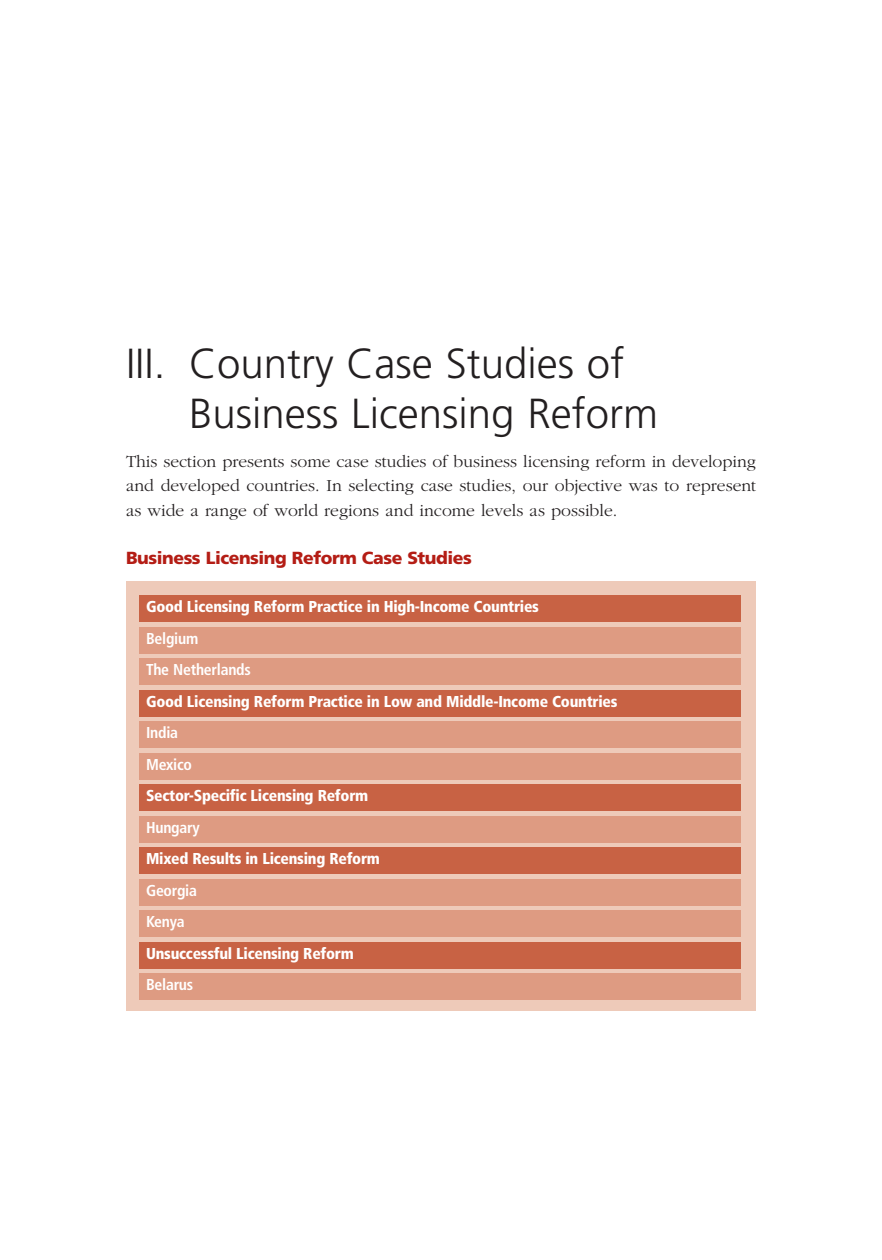
<style>
.page{position:relative;width:882px;height:1260px;background:#fff}
.page>*{position:absolute;margin:0;border:0;box-sizing:border-box;transform-origin:0 0}
.t1{font:300 42px/50.4px "Frutiger";color:#231f20}
.t2{font:300 17.5px/24.5px "Garamond";color:#231f20;text-align:justify}
.t3{font:900 17.5px "Frutiger";letter-spacing:-.025em;color:#b41d15}
.t4{font:900 condensed 15.75px "Frutiger";letter-spacing:-.015em;color:#fff}
.t5{font:700 condensed 15.75px/31.5px "Frutiger";letter-spacing:-.015em;color:#fff}
</style>
<div class="page">
<div style="left:126px;top:582px;width:630px;height:429px;background:#eecab9"></div>
<div style="left:140px;top:595px;width:601px;height:27px;background:#c86244"></div>
<div style="left:140px;top:627px;width:601px;height:26px;background:#de9b82"></div>
<div style="left:140px;top:658px;width:601px;height:27px;background:#de9b82"></div>
<div style="left:140px;top:690px;width:601px;height:26px;background:#c86244"></div>
<div style="left:140px;top:721px;width:601px;height:27px;background:#de9b82"></div>
<div style="left:140px;top:753px;width:601px;height:26px;background:#de9b82"></div>
<div style="left:140px;top:784px;width:601px;height:27px;background:#c86244"></div>
<div style="left:140px;top:816px;width:601px;height:26px;background:#de9b82"></div>
<div style="left:140px;top:847px;width:601px;height:27px;background:#c86244"></div>
<div style="left:140px;top:879px;width:601px;height:26px;background:#de9b82"></div>
<div style="left:140px;top:910px;width:601px;height:27px;background:#de9b82"></div>
<div style="left:140px;top:942px;width:601px;height:26px;background:#c86244"></div>
<div style="left:140px;top:973px;width:601px;height:27px;background:#de9b82"></div>
<h1 class="t1" style="left:189px;top:341px;width:471px;text-indent:-63px">III. Country Case Studies of<br>Business Licensing Reform</h1>
<p class="t2" style="left:126px;top:449px;width:632px">This section presents some case studies of business licensing reform in developing and developed countries. In selecting case studies, our objective was to represent as wide a range of world regions and income levels as possible.</p>
<p class="t3" style="left:126px;top:551px;width:347px">Business Licensing Reform Case Studies</p>
<p class="t4" style="left:146px;top:600px;width:394px">Good Licensing Reform Practice in High-Income Countries</p>
<p class="t5" style="left:146px;top:624px;width:106px">Belgium<br>The Netherlands</p>
<p class="t4" style="left:146px;top:695px;width:473px">Good Licensing Reform Practice in Low and Middle-Income Countries</p>
<p class="t5" style="left:146px;top:718px;width:48px">India<br>Mexico</p>
<p class="t4" style="left:146px;top:789px;width:224px">Sector-Specific Licensing Reform</p>
<p class="t5" style="left:146px;top:813px;width:55px">Hungary</p>
<p class="t4" style="left:146px;top:852px;width:236px">Mixed Results in Licensing Reform</p>
<p class="t5" style="left:146px;top:876px;width:52px">Georgia<br>Kenya</p>
<p class="t4" style="left:146px;top:947px;width:209px">Unsuccessful Licensing Reform</p>
<p class="t5" style="left:146px;top:970px;width:49px">Belarus</p>
</div>
